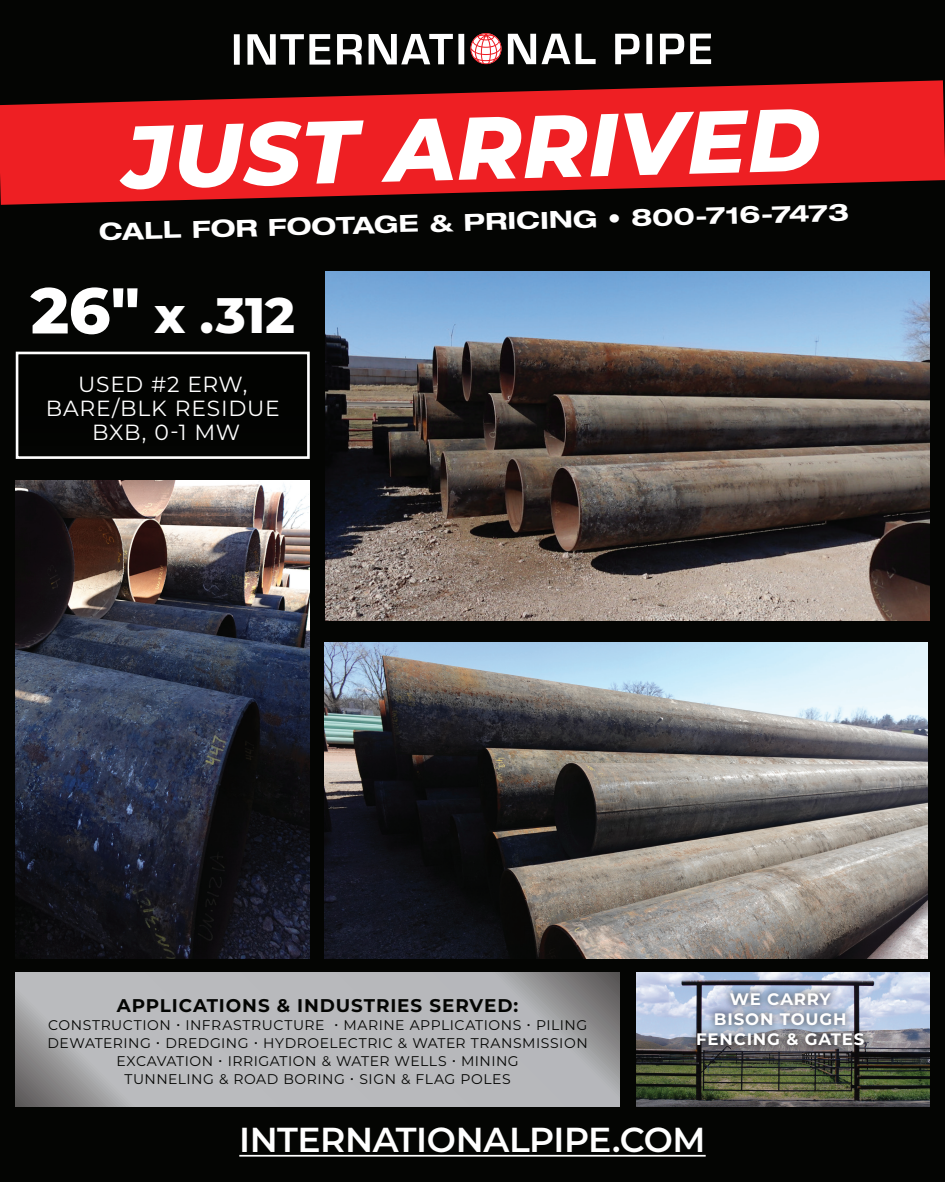
<style>
.page{position:relative;width:945px;height:1182px;background:#fff}
.page>*{position:absolute;margin:0;border:0;box-sizing:border-box;transform-origin:0 0}
.t1{font:italic 800 88.38px "Montserrat";color:#fff}
.t2{font:800 49.79px "Montserrat";color:#fff}
.t3{font:600 34.65px "Montserrat";letter-spacing:-.015em;color:#fff}
.t4{font:23.62px "Helvetica Neue LT 73 Bd Ex";color:#fff;scale:1.1 1}
.t5{font:21.88px/23.6px "Montserrat";letter-spacing:.035em;color:#fff;text-align:center}
.t6{font:700 18.38px "Montserrat";letter-spacing:.05em;color:#040503}
.t7{font:700 16.62px/19.8px "Montserrat";letter-spacing:.05em;color:#fff;text-align:center}
.t8{font:14px/18px "Montserrat";letter-spacing:.04em;color:#040503;text-align:center}
.s1{font-size:64.4px}
</style>
<div class="page">
<div style="left:0;top:0;width:945px;height:1181px;background:#040503"></div>
<img style="left:325px;top:642px;width:603px;height:316px">
<img style="left:16px;top:480px;width:294px;height:478px">
<img style="left:326px;top:271px;width:603px;height:349px">
<img style="left:636px;top:972px;width:293px;height:134px">
<div style="left:689px;top:984px;width:183px;height:69px;background:#040503;opacity:.5"></div>
<svg style="left:16px;top:972px;width:604px;height:134px;background:#b1b1b4"></svg>
<div style="left:16px;top:351px;width:294px;height:108px;border:3px solid #fff"></div>
<svg style="left:615px;top:34px;width:25px;height:30px"></svg>
<div style="left:646px;top:34px;width:6px;height:30px;background:#fff"></div>
<svg style="left:660px;top:34px;width:24px;height:30px"></svg>
<svg style="left:690px;top:34px;width:21px;height:30px"></svg>
<div style="left:234px;top:34px;width:6px;height:31px;background:#fff"></div>
<svg style="left:247px;top:34px;width:83px;height:31px"></svg>
<svg style="left:337px;top:34px;width:25px;height:30px"></svg>
<svg style="left:369px;top:34px;width:84px;height:30px"></svg>
<div style="left:458px;top:34px;width:6px;height:30px;background:#fff"></div>
<svg style="left:508px;top:34px;width:88px;height:30px"></svg>
<svg style="left:470px;top:33px;width:32px;height:31px"></svg>
<hr style="left:239px;top:1154px;width:467px;height:2px;background:#fff">
<svg style="left:0;top:80px;width:945px;height:125px;fill:#ee1f23"></svg>
<h1 class="t1" style="left:121px;top:95px;width:698px;rotate:-2deg">JUST ARRIVED</h1>
<h3 class="t4" style="left:99px;top:220px;width:683px;rotate:-2deg">CALL FOR FOOTAGE &amp; PRICING • 800-716-7473</h3>
<h2 class="t2" style="left:31px;top:279px;width:266px"><span class="s1">26"</span> x .312</h2>
<h3 class="t5" style="left:46px;top:372px;width:236px">USED #2 ERW,<br>BARE/BLK RESIDUE<br>BXB, 0-1 MW</h3>
<h3 class="t6" style="left:117px;top:992px;width:403px">APPLICATIONS &amp; INDUSTRIES SERVED:</h3>
<p class="t8" style="left:47px;top:1015px;width:542px">CONSTRUCTION • INFRASTRUCTURE • MARINE APPLICATIONS • PILING DEWATERING • DREDGING • HYDROELECTRIC &amp; WATER TRANSMISSION EXCAVATION • IRRIGATION &amp; WATER WELLS • MINING<br>TUNNELING &amp; ROAD BORING • SIGN &amp; FLAG POLES</p>
<p class="t7" style="left:696px;top:988px;width:170px">WE CARRY<br>BISON TOUGH<br>FENCING &amp; GATES</p>
<h3 class="t3" style="left:239px;top:1115px;width:468px">INTERNATIONALPIPE.COM</h3>
</div>
